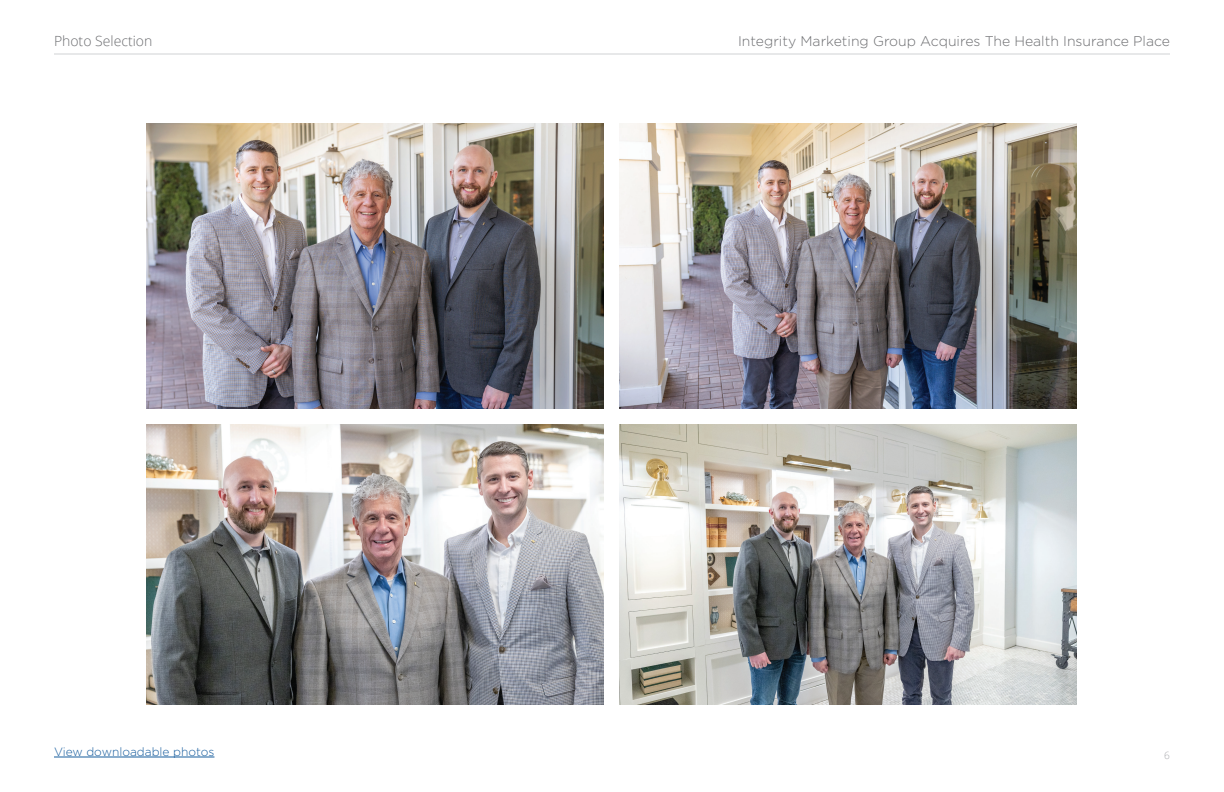
<style>
.page{position:relative;width:1224px;height:792px;background:#fff}
.page>*{position:absolute;margin:0;border:0;box-sizing:border-box;transform-origin:0 0}
.t1{font:300 14px "Gotham";color:#6c6d70}
.t2{font:300 14px "Open Sans";color:#6c6d70}
.t3{font:300 12px "Gotham";color:#175d9e}
.t4{font:300 10px "Open Sans";color:#a8a9ad}
</style>
<div class="page">
<hr style="left:54px;top:54px;width:1116px;height:1px;background:#d1d2d4">
<hr style="left:54px;top:757px;width:160px;height:1px;background:#175d9e">
<img style="left:619px;top:425px;width:458px;height:279px">
<img style="left:146px;top:425px;width:457px;height:279px">
<img style="left:146px;top:124px;width:457px;height:285px">
<img style="left:619px;top:124px;width:458px;height:285px">
<p class="t2" style="left:54px;top:31px;width:100px">Photo Selection</p>
<p class="t1" style="left:738px;top:32px;width:433px">Integrity Marketing Group Acquires The Health Insurance Place</p>
<p class="t3" style="left:54px;top:744px;width:162px">View downloadable photos</p>
<p class="t4" style="left:1164px;top:748px;width:7px">6</p>
</div>
